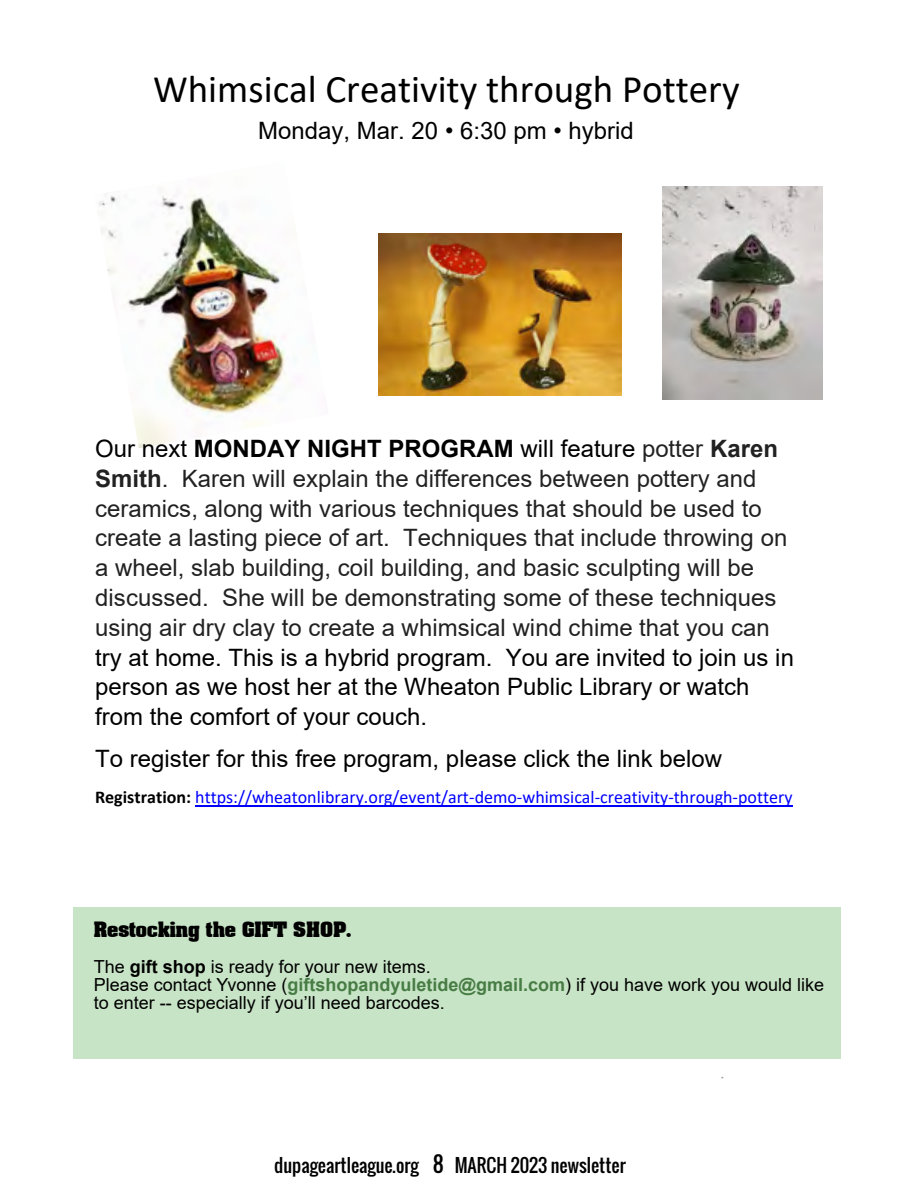
<style>
.page{position:relative;width:918px;height:1188px;background:#fff}
.page>*{position:absolute;margin:0;border:0;box-sizing:border-box;transform-origin:0 0}
.t1{font:39px "Calibri";color:#000}
.t2{font:24px/29.8px "Arial";color:#222}
.t3{font:24px/29.8px "Arial";color:#000}
.t4{font:18px/18px "Arial";color:#000}
.t5{font:18px "Calibri";color:#00f}
.t6{font:18px "Oswald";color:#000}
.t7{font:700 18px "Aardvark";color:#000}
.s1{color:#000}
.s2{font-weight:700;color:#000}
.s3{font-weight:700}
.s4{font-weight:700;color:#477c44}
.s5{font-size:21px}
</style>
<div class="page">
<img style="left:663px;top:187px;width:160px;height:213px">
<img style="left:98px;top:193px;width:198px;height:255px">
<hr style="left:195px;top:805px;width:597px;height:1px;background:#00f">
<img style="left:379px;top:234px;width:243px;height:162px">
<div style="left:73px;top:907px;width:768px;height:151px;background:#c8e4c6"></div>
<h1 class="t1" style="left:153px;top:62px;width:588px">Whimsical Creativity through Pottery</h1>
<p class="t3" style="left:258px;top:115px;width:377px">Monday, Mar. 20 • 6:30 pm • hybrid</p>
<p class="t2" style="left:95px;top:434px;width:694px"><span class="s1">Our next</span> <span class="s2">MONDAY NIGHT PROGRAM</span> <span class="s1">will feature</span> potter <span class="s3">Karen Smith</span>. Karen will explain the differences between pottery and ceramics, along with various techniques that should be used to create a lasting piece of art. Techniques that include throwing on a wheel, slab building, coil building, and basic sculpting will be discussed. She will be demonstrating some of these techniques using air dry clay to create a whimsical wind chime that you can</p>
<p class="t3" style="left:95px;top:642px;width:700px">try at home. This is a hybrid program. You are invited to join us in person as we host her at the Wheaton Public Library or watch from the comfort of your couch.</p>
<p class="t3" style="left:95px;top:743px;width:628px">To register for this free program, please click the link below</p>
<p class="t5" style="left:95px;top:785px;width:699px"><span class="s2">Registration:</span> https://wheatonlibrary.org/event/art-demo-whimsical-creativity-through-pottery</p>
<p class="t7" style="left:94px;top:914px;width:260px">Restocking the GIFT SHOP.</p>
<p class="t4" style="left:94px;top:957px;width:732px">The <span class="s3">gift shop</span> is ready for your new items.<br>Please contact Yvonne (<span class="s4">giftshopandyuletide@gmail.com</span>) if you have work you would like to enter -- especially if you’ll need barcodes.</p>
<p class="t6" style="left:274px;top:1152px;width:353px">dupageartleague.org <span class="s5">8</span> MARCH 2023 newsletter</p>
</div>
